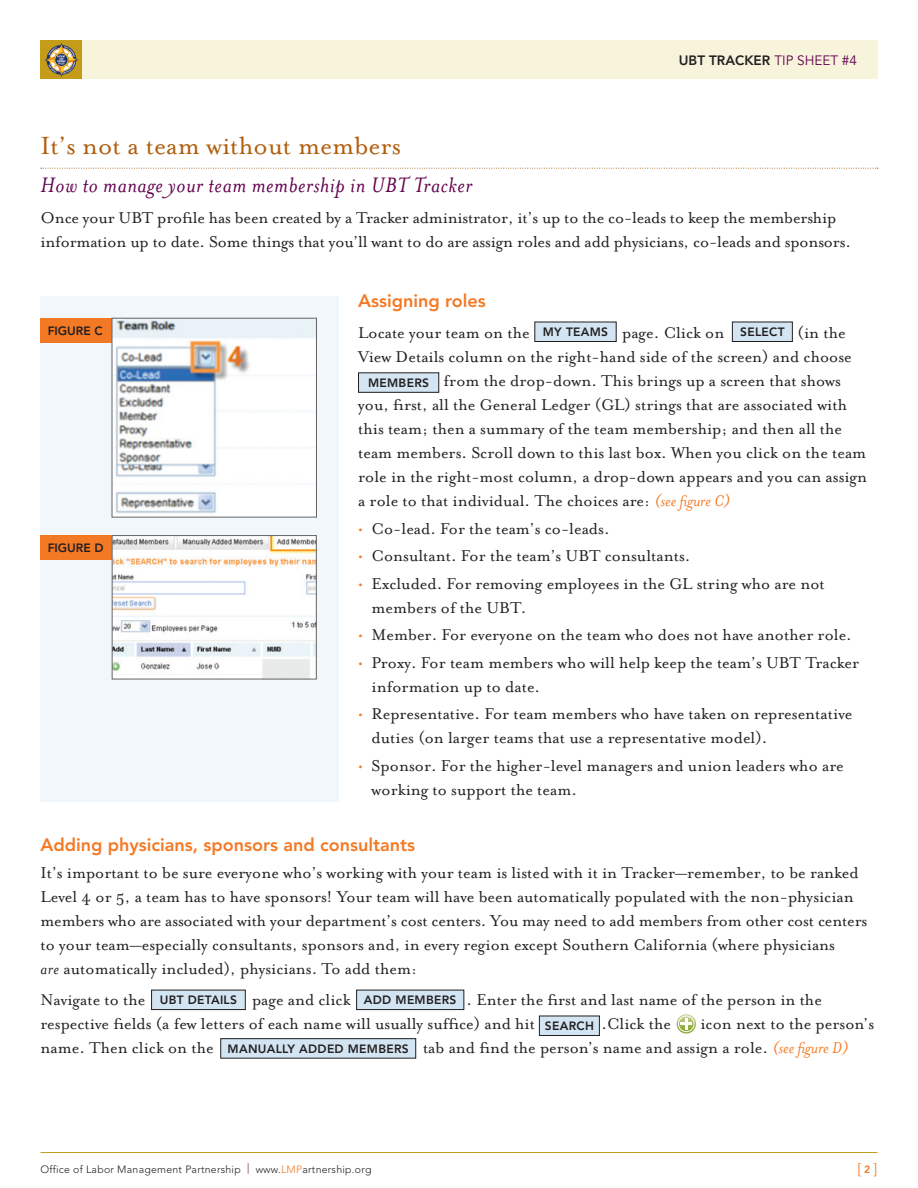
<style>
.page{position:relative;width:918px;height:1188px;background:#fff}
.page>*{position:absolute;margin:0;border:0;box-sizing:border-box;transform-origin:0 0}
.t1{font:28.5px "Mrs Eaves Roman";color:#b05f0f}
.t2{font:italic 24px "Mrs Eaves";letter-spacing:.025em;color:#61004d}
.t3{font:18px/24px "Mrs Eaves Roman";color:#231f20}
.t4{font:800 18px "Avenir LT Std";color:#f47924}
.t5{font:300 15px "Avenir LT Std";color:#f47924}
.t6{font:800 13.5px "Avenir";color:#231f20}
.t7{font:800 12px "Avenir LT Std";letter-spacing:.025em;color:#231f20}
.t8{font:300 10.5px "Avenir LT Std";letter-spacing:.025em;color:#231f20}
.s1{font-weight:400;color:#61004d}
.s2{font-family:"Mrs Eaves";font-style:italic;color:#f47924}
.s3{color:#f47924}
.s4{font-family:"Mrs Eaves";font-style:italic}
.s5{color:#61004d}
.s6{font-family:"Avenir";font-weight:800;font-size:10.5px}
</style>
<div class="page">
<div style="left:81px;top:40px;width:797px;height:39px;background:#f8f4dc"></div>
<div style="left:40px;top:40px;width:42px;height:39px;background:#c59c1a"></div>
<hr style="left:40px;top:1152px;width:838px;height:1px;background:#c59c1a">
<svg style="left:44px;top:43px;width:34px;height:34px"></svg>
<div style="left:40px;top:296px;width:299px;height:506px;background:#f1f7fb"></div>
<div style="left:40px;top:318px;width:78px;height:25px;background:#f47924"></div>
<div style="left:40px;top:535px;width:78px;height:25px;background:#f47924"></div>
<img style="left:114px;top:320px;width:201px;height:195px">
<div style="left:112px;top:318px;width:205px;height:199px;border:1px solid #636366"></div>
<img style="left:114px;top:537px;width:201px;height:140px">
<div style="left:112px;top:535px;width:205px;height:144px;border:1px solid #636366"></div>
<svg style="left:41px;top:168px;width:837px;height:1px"></svg>
<div style="left:535px;top:322px;width:81px;height:19px;background:#d3e5f2"></div>
<div style="left:534px;top:322px;width:83px;height:20px;border:1px solid #231f20"></div>
<div style="left:732px;top:322px;width:60px;height:19px;background:#d3e5f2"></div>
<div style="left:732px;top:322px;width:61px;height:20px;border:1px solid #231f20"></div>
<div style="left:359px;top:373px;width:80px;height:19px;background:#d3e5f2"></div>
<div style="left:358px;top:372px;width:81px;height:21px;border:1px solid #231f20"></div>
<div style="left:152px;top:990px;width:93px;height:20px;background:#d3e5f2"></div>
<div style="left:151px;top:990px;width:95px;height:20px;border:1px solid #231f20"></div>
<div style="left:357px;top:990px;width:107px;height:20px;background:#d3e5f2"></div>
<div style="left:356px;top:990px;width:108px;height:20px;border:1px solid #231f20"></div>
<div style="left:539px;top:1016px;width:60px;height:19px;background:#d3e5f2"></div>
<div style="left:539px;top:1016px;width:61px;height:20px;border:1px solid #231f20"></div>
<div style="left:221px;top:1039px;width:195px;height:19px;background:#d3e5f2"></div>
<div style="left:220px;top:1038px;width:196px;height:21px;border:1px solid #231f20"></div>
<svg style="left:677px;top:1014px;width:19px;height:20px"></svg>
<div style="left:678px;top:1016px;width:16px;height:16px;border:1px solid #fff;border-radius:50%"></div>
<svg style="left:681px;top:1018px;width:11px;height:11px"></svg>
<p class="t6" style="left:679px;top:52px;width:180px">UBT TRACKER <span class="s1">TIP SHEET #4</span></p>
<h1 class="t1" style="left:40px;top:130px;width:362px">It’s not a team without members</h1>
<h2 class="t2" style="left:40px;top:172px;width:433px">How to manage your team membership in UBT Tracker</h2>
<p class="t3" style="left:40px;top:205px;width:812px">Once your UBT profile has been created by a Tracker administrator, it’s up to the co-leads to keep the membership information up to date. Some things that you’ll want to do are assign roles and add physicians, co-leads and sponsors.</p>
<p class="t7" style="left:48px;top:324px;width:56px">FIGURE C</p>
<p class="t7" style="left:48px;top:541px;width:57px">FIGURE D</p>
<p class="t4" style="left:358px;top:291px;width:129px">Assigning roles</p>
<p class="t3" style="left:358px;top:321px;width:173px">Locate your team on the</p>
<p class="t3" style="left:622px;top:321px;width:104px">page. Click on</p>
<p class="t3" style="left:798px;top:321px;width:50px">(in the</p>
<p class="t3" style="left:358px;top:345px;width:495px">View Details column on the right-hand side of the screen) and choose</p>
<p class="t3" style="left:444px;top:369px;width:399px">from the drop-down. This brings up a screen that shows</p>
<p class="t3" style="left:358px;top:393px;width:490px">you, first, all the General Ledger (GL) strings that are associated with</p>
<p class="t3" style="left:358px;top:417px;width:486px">this team; then a summary of the team membership; and then all the</p>
<p class="t3" style="left:358px;top:441px;width:510px">team members. Scroll down to this last box. When you click on the team</p>
<p class="t3" style="left:358px;top:465px;width:511px">role in the right-most column, a drop-down appears and you can assign</p>
<p class="t3" style="left:358px;top:489px;width:374px">a role to that individual. The choices are: <span class="s2">(see figure C)</span></p>
<p class="t3" style="left:358px;top:517px;width:253px"><span class="s3">•</span> Co-lead. For the team’s co-leads.</p>
<p class="t3" style="left:358px;top:544px;width:334px"><span class="s3">•</span> Consultant. For the team’s UBT consultants.</p>
<p class="t3" style="left:372px;top:572px;width:455px;text-indent:-14px"><span class="s3">•</span> Excluded. For removing employees in the GL string who are not members of the UBT.</p>
<p class="t3" style="left:358px;top:623px;width:495px"><span class="s3">•</span> Member. For everyone on the team who does not have another role.</p>
<p class="t3" style="left:372px;top:651px;width:489px;text-indent:-14px"><span class="s3">•</span> Proxy. For team members who will help keep the team’s UBT Tracker information up to date.</p>
<p class="t3" style="left:372px;top:702px;width:482px;text-indent:-14px"><span class="s3">•</span> Representative. For team members who have taken on representative duties (on larger teams that use a representative model).</p>
<p class="t3" style="left:372px;top:754px;width:474px;text-indent:-14px"><span class="s3">•</span> Sponsor. For the higher-level managers and union leaders who are working to support the team.</p>
<p class="t7" style="left:543px;top:325px;width:67px">MY TEAMS</p>
<p class="t7" style="left:740px;top:325px;width:46px">SELECT</p>
<p class="t7" style="left:368px;top:376px;width:62px">MEMBERS</p>
<p class="t4" style="left:40px;top:834px;width:376px">Adding physicians, sponsors and consultants</p>
<p class="t3" style="left:40px;top:861px;width:828px">It’s important to be sure everyone who’s working with your team is listed with it in Tracker—remember, to be ranked Level 4 or 5, a team has to have sponsors! Your team will have been automatically populated with the non-physician members who are associated with your department’s cost centers. You may need to add members from other cost centers to your team—especially consultants, sponsors and, in every region except Southern California (where physicians<br><span class="s4">are</span> automatically included), physicians. To add them:</p>
<p class="t3" style="left:40px;top:988px;width:106px">Navigate to the</p>
<p class="t3" style="left:252px;top:988px;width:100px">page and click</p>
<p class="t3" style="left:40px;top:988px;width:783px;text-indent:426px">. Enter the first and last name of the person in the respective fields (a few letters of each name will usually suffice) and hit</p>
<p class="t7" style="left:160px;top:993px;width:79px">UBT DETAILS</p>
<p class="t7" style="left:364px;top:993px;width:94px">ADD MEMBERS</p>
<p class="t3" style="left:602px;top:1012px;width:71px">.Click the</p>
<p class="t3" style="left:701px;top:1012px;width:175px">icon next to the person’s</p>
<p class="t7" style="left:545px;top:1019px;width:51px">SEARCH</p>
<p class="t3" style="left:40px;top:1036px;width:175px">name. Then click on the</p>
<p class="t3" style="left:423px;top:1036px;width:427px">tab and find the person’s name and assign a role. <span class="s2">(see figure D)</span></p>
<p class="t7" style="left:228px;top:1042px;width:183px">MANUALLY ADDED MEMBERS</p>
<p class="t8" style="left:40px;top:1163px;width:332px">Office of Labor Management Partnership <span class="s5">|</span> www.<span class="s3">LMP</span>artnership.org</p>
<p class="t5" style="left:858px;top:1160px;width:21px">[ <span class="s6">2</span> ]</p>
</div>
